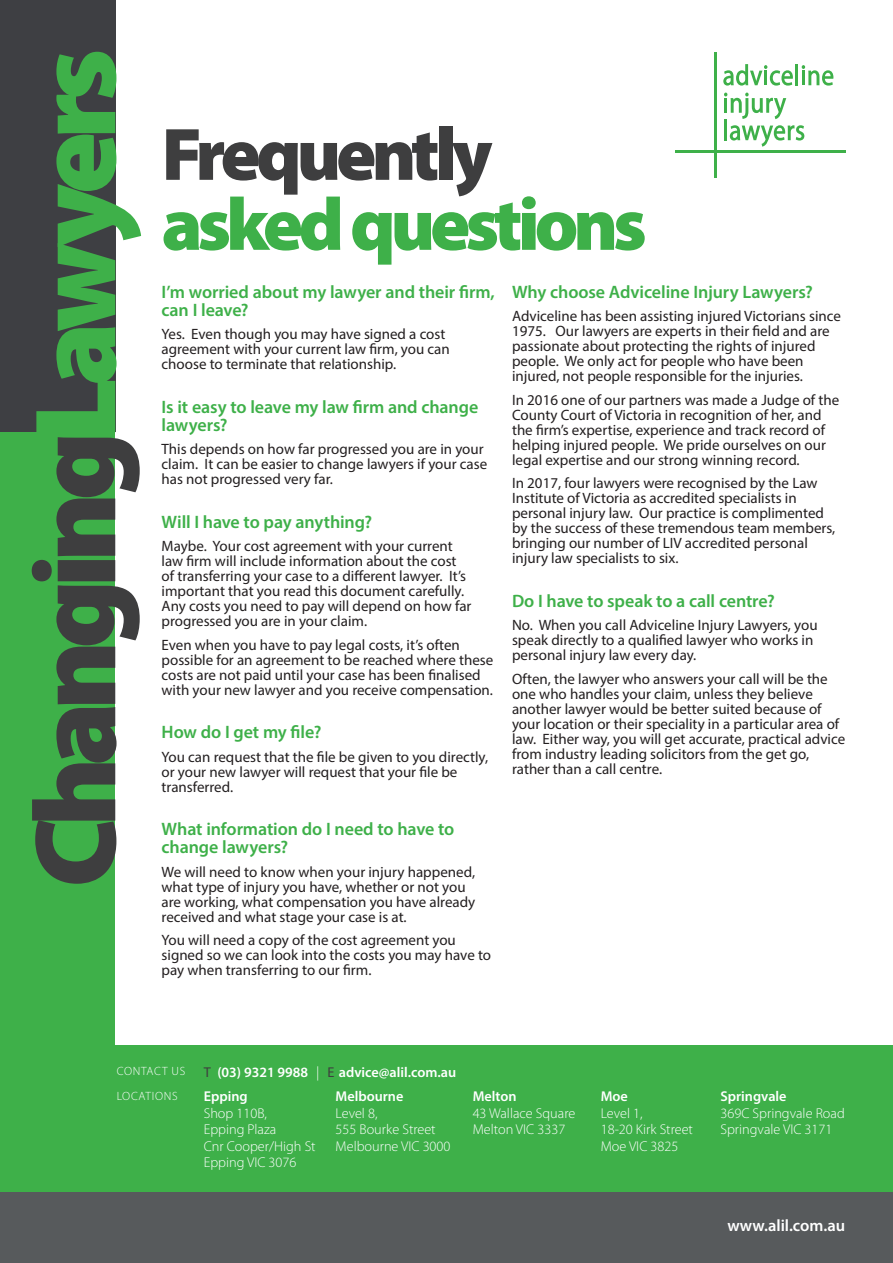
<style>
.page{position:relative;width:893px;height:1263px;background:#fff}
.page>*{position:absolute;margin:0;border:0;box-sizing:border-box;transform-origin:0 0}
.HRText{font:900 117px "Myriad Pro";letter-spacing:-.075em;color:#3e3e3f}
.HRText-2{font:900 74.85px "Myriad Pro";letter-spacing:-.07em;color:#3eb049}
.HRText-3{font:900 74.85px "Myriad Pro";letter-spacing:-.07em;color:#3e3e3f}
.Body_text{font:600 18px/18px "Myriad Pro";letter-spacing:-.005em;color:#3eb049}
.t1{font:600 16.5px "Myriad Pro";color:#fff}
.Body_text-2{font:15px/15px "Myriad Pro";color:#231f20}
.t2{font:300 14.25px/16.5px "Myriad Pro";color:#fff}
.t3{font:600 14.25px "Myriad Pro";color:#fff}
.t4{font:300 12px "Myriad Pro";letter-spacing:.06em;color:#fff}
.s1{color:#3eb049}
.s2{font-weight:400;color:#3e3e3f}
.s3{font-weight:300;font-stretch:condensed}
</style>
<div class="page">
<div style="left:0;top:1045px;width:893px;height:147px;background:#3eb049"></div>
<div style="left:0;top:1192px;width:893px;height:71px;background:#575a5c"></div>
<div style="left:0;top:361px;width:115px;height:831px;background:#3eb049"></div>
<div style="left:0;top:0;width:115px;height:432px;background:#3e3f43"></div>
<hr style="left:675px;top:150px;width:170px;height:2px;background:#3eb049">
<hr style="left:714px;top:52px;width:2px;height:126px;background:#3eb049">
<svg style="left:723px;top:64px;width:70px;height:22px"></svg>
<hr style="left:795px;top:64px;width:3px;height:21px;background:#3eb049">
<svg style="left:802px;top:65px;width:31px;height:21px"></svg>
<svg style="left:724px;top:93px;width:62px;height:26px"></svg>
<hr style="left:724px;top:119px;width:3px;height:21px;background:#3eb049">
<svg style="left:730px;top:125px;width:74px;height:22px"></svg>
<p class="HRText" style="left:9px;top:888px;width:841px;rotate:-90deg">Changing<span class="s1">Lawyers</span></p>
<p class="HRText-3" style="left:162px;top:112px;width:332px">Frequently</p>
<p class="HRText-2" style="left:162px;top:182px;width:487px">asked questions</p>
<p class="Body_text" style="left:162px;top:282px;width:335px">I’m worried about my lawyer and their firm, can I leave?</p>
<p class="Body_text-2" style="left:162px;top:326px;width:290px">Yes. Even though you may have signed a cost agreement with your current law firm, you can choose to terminate that relationship.</p>
<p class="Body_text" style="left:162px;top:397px;width:318px">Is it easy to leave my law firm and change lawyers?</p>
<p class="Body_text-2" style="left:162px;top:441px;width:327px">This depends on how far progressed you are in your claim. It can be easier to change lawyers if your case has not progressed very far.</p>
<p class="Body_text" style="left:162px;top:512px;width:212px">Will I have to pay anything?</p>
<p class="Body_text-2" style="left:162px;top:538px;width:311px">Maybe. Your cost agreement with your current law firm will include information about the cost of transferring your case to a different lawyer. It’s important that you read this document carefully.<br>Any costs you need to pay will depend on how far progressed you are in your claim.</p>
<p class="Body_text-2" style="left:162px;top:637px;width:333px">Even when you have to pay legal costs, it’s often possible for an agreement to be reached where these costs are not paid until your case has been finalised with your new lawyer and you receive compensation.</p>
<p class="Body_text" style="left:162px;top:723px;width:161px">How do I get my file?</p>
<p class="Body_text-2" style="left:162px;top:749px;width:328px">You can request that the file be given to you directly, or your new lawyer will request that your file be transferred.</p>
<p class="Body_text" style="left:162px;top:820px;width:294px">What information do I need to have to change lawyers?</p>
<p class="Body_text-2" style="left:162px;top:864px;width:315px">We will need to know when your injury happened, what type of injury you have, whether or not you are working, what compensation you have already received and what stage your case is at.</p>
<p class="Body_text-2" style="left:162px;top:932px;width:331px">You will need a copy of the cost agreement you signed so we can look into the costs you may have to pay when transferring to our firm.</p>
<p class="Body_text" style="left:512px;top:282px;width:302px">Why choose Adviceline Injury Lawyers?</p>
<p class="Body_text-2" style="left:512px;top:308px;width:330px">Adviceline has been assisting injured Victorians since 1975. Our lawyers are experts in their field and are passionate about protecting the rights of injured people. We only act for people who have been injured, not people responsible for the injuries.</p>
<p class="Body_text-2" style="left:512px;top:392px;width:329px">In 2016 one of our partners was made a Judge of the County Court of Victoria in recognition of her, and the firm’s expertise, experience and track record of helping injured people. We pride ourselves on our legal expertise and our strong winning record.</p>
<p class="Body_text-2" style="left:512px;top:475px;width:325px">In 2017, four lawyers were recognised by the Law Institute of Victoria as accredited specialists in personal injury law. Our practice is complimented by the success of these tremendous team members, bringing our number of LIV accredited personal injury law specialists to six.</p>
<p class="Body_text" style="left:512px;top:591px;width:264px">Do I have to speak to a call centre?</p>
<p class="Body_text-2" style="left:512px;top:617px;width:307px">No. When you call Adviceline Injury Lawyers, you speak directly to a qualified lawyer who works in personal injury law every day.</p>
<p class="Body_text-2" style="left:512px;top:671px;width:335px">Often, the lawyer who answers your call will be the one who handles your claim, unless they believe another lawyer would be better suited because of your location or their speciality in a particular area of law. Either way, you will get accurate, practical advice from industry leading solicitors from the get go, rather than a call centre.</p>
<p class="t4" style="left:117px;top:1064px;width:70px">CONTACT US</p>
<p class="t3" style="left:204px;top:1063px;width:254px"><span class="s2">T</span> (03) 9321 9988 <span class="s3">|</span> <span class="s2">E</span> advice@alil.com.au</p>
<p class="t4" style="left:117px;top:1089px;width:63px">LOCATIONS</p>
<p class="t3" style="left:204px;top:1087px;width:45px">Epping</p>
<p class="t2" style="left:204px;top:1105px;width:113px">Shop 110B,<br>Epping Plaza<br>Cnr Cooper/High St<br>Epping VIC 3076</p>
<p class="t3" style="left:336px;top:1087px;width:69px">Melbourne</p>
<p class="t2" style="left:336px;top:1105px;width:116px">Level 8,<br>555 Bourke Street<br>Melbourne VIC 3000</p>
<p class="t3" style="left:473px;top:1087px;width:45px">Melton</p>
<p class="t2" style="left:473px;top:1105px;width:104px">43 Wallace Square<br>Melton VIC 3337</p>
<p class="t3" style="left:601px;top:1087px;width:29px">Moe</p>
<p class="t2" style="left:601px;top:1105px;width:94px">Level 1,<br>18-20 Kirk Street<br>Moe VIC 3825</p>
<p class="t3" style="left:720px;top:1087px;width:68px">Springvale</p>
<p class="t2" style="left:720px;top:1105px;width:126px">369C Springvale Road<br>Springvale VIC 3171</p>
<p class="t1" style="left:727px;top:1215px;width:119px">www.alil.com.au</p>
</div>
